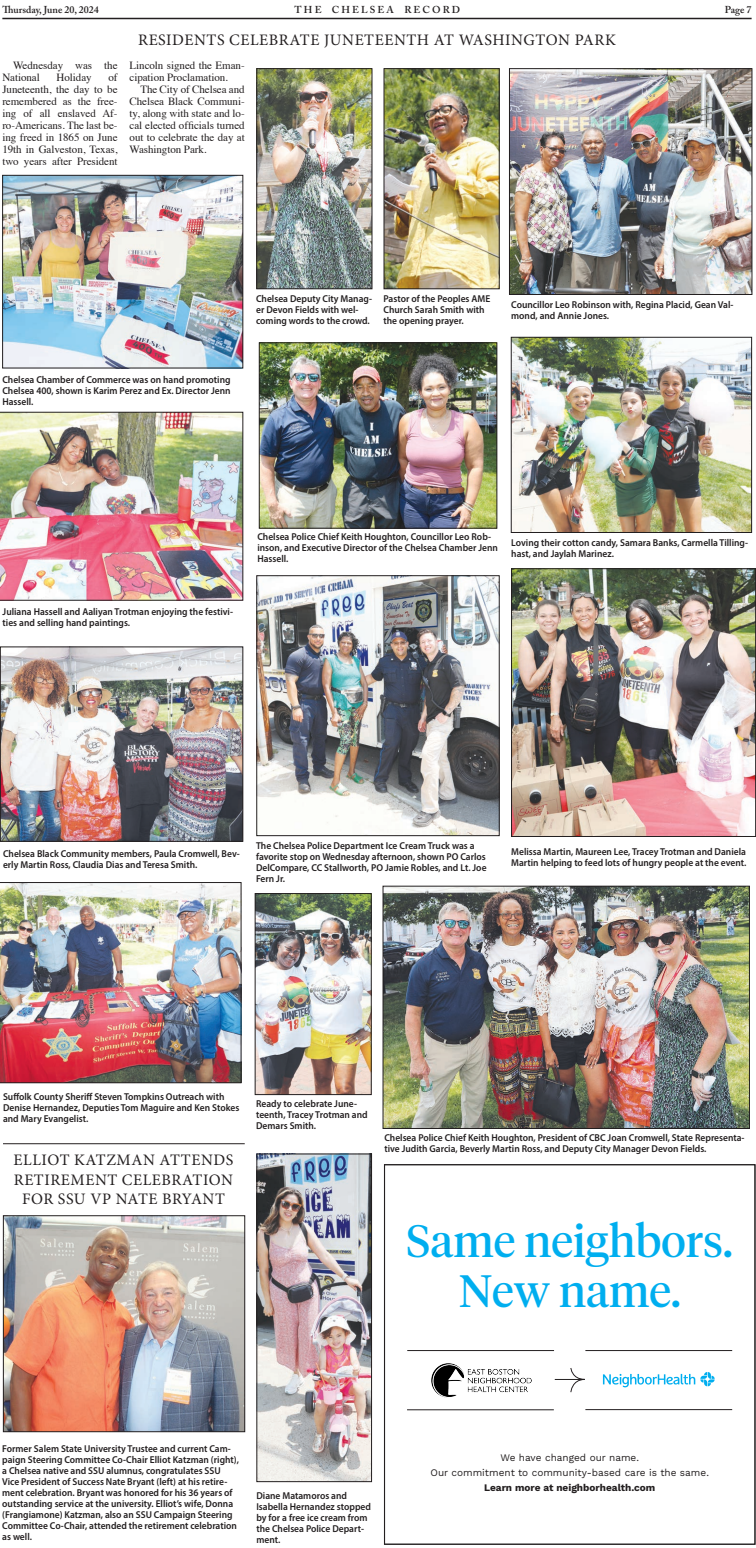
<style>
.page{position:relative;width:756px;height:1548px;background:#fff}
.page>*{position:absolute;margin:0;border:0;box-sizing:border-box;transform-origin:0 0}
.t1{font:45.2px/50.2px "Tiempos Headline";color:#00aeef;text-align:center}
.Photo_Overline{font:16px/19.2px "Minion Pro";letter-spacing:.035em;color:#231f20;text-align:center}
.Body_text{font:11px/12px "Times";letter-spacing:-.005em;color:#231f20}
.Cutline{font:600 10px/11px "Myriad Pro";color:#231f20;scale:.95 1}
.t2{font:10px/15.1px "Work Sans";color:#231f20;text-align:center}
.t3{font:600 10px "Adobe Caslon Pro";color:#231f20}
.t4{font:600 10px "Adobe Caslon Pro";letter-spacing:.215em;color:#231f20}
.s1{font-weight:700}
</style>
<div class="page">
<hr style="left:2px;top:18px;width:750px;height:1px;background:#231f20">
<svg style="left:603px;top:1372px;width:112px;height:15px"></svg>
<hr style="left:407px;top:1350px;width:147px;height:1px;background:#231f20">
<hr style="left:585px;top:1350px;width:147px;height:1px;background:#231f20">
<hr style="left:407px;top:1410px;width:147px;height:1px;background:#231f20">
<hr style="left:585px;top:1409px;width:147px;height:1px;background:#231f20">
<svg style="left:571px;top:1368px;width:14px;height:24px"></svg>
<hr style="left:555px;top:1379px;width:30px;height:1px;background:#231f20">
<img style="left:431px;top:1363px;width:101px;height:35px">
<div style="left:384px;top:1164px;width:372px;height:381px;border:1px solid #231f20"></div>
<img style="left:5px;top:1217px;width:238px;height:213px">
<div style="left:3px;top:1215px;width:242px;height:217px;border:1px solid #231f20"></div>
<hr style="left:3px;top:1143px;width:242px;height:1px;background:#231f20">
<img style="left:258px;top:1156px;width:112px;height:324px">
<div style="left:256px;top:1154px;width:116px;height:328px;border:1px solid #231f20"></div>
<img style="left:513px;top:570px;width:241px;height:265px">
<div style="left:511px;top:568px;width:245px;height:269px;border:1px solid #231f20"></div>
<img style="left:386px;top:70px;width:112px;height:217px">
<div style="left:384px;top:68px;width:116px;height:221px;border:1px solid #231f20"></div>
<img style="left:385px;top:888px;width:363px;height:239px">
<div style="left:383px;top:886px;width:367px;height:243px;border:1px solid #231f20"></div>
<img style="left:258px;top:70px;width:112px;height:217px">
<div style="left:256px;top:68px;width:116px;height:221px;border:1px solid #231f20"></div>
<img style="left:257px;top:895px;width:113px;height:198px">
<div style="left:255px;top:893px;width:117px;height:202px;border:1px solid #231f20"></div>
<img style="left:258px;top:577px;width:240px;height:257px">
<div style="left:256px;top:575px;width:244px;height:261px;border:1px solid #231f20"></div>
<img style="left:2px;top:649px;width:239px;height:191px">
<div style="left:0;top:647px;width:243px;height:195px;border:1px solid #231f20"></div>
<img style="left:511px;top:70px;width:239px;height:223px">
<div style="left:509px;top:68px;width:243px;height:227px;border:1px solid #231f20"></div>
<img style="left:261px;top:344px;width:234px;height:183px">
<div style="left:259px;top:342px;width:238px;height:187px;border:1px solid #231f20"></div>
<img style="left:0;top:882px;width:241px;height:201px">
<img style="left:0;top:412px;width:243px;height:189px">
<img style="left:4px;top:177px;width:237px;height:189px">
<div style="left:2px;top:175px;width:241px;height:193px;border:1px solid #231f20"></div>
<img style="left:513px;top:339px;width:237px;height:192px">
<div style="left:511px;top:337px;width:241px;height:196px;border:1px solid #231f20"></div>
<p class="t3" style="left:2px;top:3px;width:98px">Thursday, June 20, 2024</p>
<p class="t4" style="left:294px;top:3px;width:167px">THE CHELSEA RECORD</p>
<p class="t3" style="left:725px;top:3px;width:28px">Page 7</p>
<p class="Body_text" style="left:2px;top:59px;width:117px;text-indent:11px">Wednesday was the<br>National</p>
<p class="Body_text" style="left:57px;top:71px;width:37px">Holiday</p>
<p class="Body_text" style="left:2px;top:71px;width:117px;text-align:justify;text-indent:106px">of Juneteenth, the day to be remembered as the free&shy;ing of all enslaved Af&shy;ro-Americans. The last be&shy;ing freed in 1865 on June 19th in Galveston, Texas, two years after President</p>
<p class="Photo_Overline" style="left:138px;top:31px;width:479px">RESIDENTS CELEBRATE JUNETEENTH AT WASHINGTON PARK</p>
<p class="Body_text" style="left:130px;top:59px;width:117px">Lincoln signed the Eman&shy;cipation Proclamation.</p>
<p class="Body_text" style="left:130px;top:83px;width:117px;text-align:justify;text-indent:11px">The City of Chelsea and Chelsea Black Communi&shy;ty, along with state and lo&shy;cal elected officials turned out to celebrate the day at Washington Park.</p>
<p class="Cutline" style="left:256px;top:293px;width:123px">Chelsea Deputy City Manag&shy;er Devon Fields with wel&shy;coming words to the crowd.</p>
<p class="Cutline" style="left:383px;top:293px;width:114px">Pastor of the Peoples AME<br>Church Sarah Smith with the opening prayer.</p>
<p class="Cutline" style="left:511px;top:299px;width:235px">Councillor Leo Robinson with, Regina Placid, Gean Val&shy;mond, and Annie Jones.</p>
<p class="Cutline" style="left:2px;top:374px;width:242px;text-align:justify">Chelsea Chamber of Commerce was on hand promoting Chelsea 400, shown is Karim Perez and Ex. Director Jenn Hassell.</p>
<p class="Cutline" style="left:3px;top:605px;width:244px">Juliana Hassell and Aaliyan Trotman enjoying the festivi&shy;ties and selling hand paintings.</p>
<p class="Cutline" style="left:257px;top:531px;width:255px">Chelsea Police Chief Keith Houghton, Councillor Leo Rob&shy;inson, and Executive Director of the Chelsea Chamber Jenn<br>Hassell.</p>
<p class="Cutline" style="left:511px;top:537px;width:251px">Loving their cotton candy, Samara Banks, Carmella Tilling&shy;hast, and Jaylah Marinez.</p>
<p class="Cutline" style="left:3px;top:848px;width:251px">Chelsea Black Community members, Paula Cromwell, Bev&shy;erly Martin Ross, Claudia Dias and Teresa Smith.</p>
<p class="Cutline" style="left:256px;top:840px;width:244px">The Chelsea Police Department Ice Cream Truck was a favorite stop on Wednesday afternoon, shown PO Carlos DelCompare, CC Stallworth, PO Jamie Robles, and Lt. Joe Fern Jr.</p>
<p class="Cutline" style="left:511px;top:846px;width:249px">Melissa Martin, Maureen Lee, Tracey Trotman and Daniela<br>Martin helping to feed lots of hungry people at the event.</p>
<p class="Cutline" style="left:3px;top:1091px;width:250px">Suffolk County Sheriff Steven Tompkins Outreach with<br>Denise Hernandez, Deputies Tom Maguire and Ken Stokes and Mary Evangelist.</p>
<p class="Cutline" style="left:256px;top:1098px;width:119px">Ready to celebrate June&shy;teenth, Tracey Trotman and<br>Demars Smith.</p>
<p class="Photo_Overline" style="left:14px;top:1151px;width:221px">ELLIOT KATZMAN ATTENDS<br>RETIREMENT CELEBRATION<br>FOR SSU VP NATE BRYANT</p>
<p class="Cutline" style="left:384px;top:1132px;width:381px">Chelsea Police Chief Keith Houghton, President of CBC Joan Cromwell, State Representa&shy;tive Judith Garcia, Beverly Martin Ross, and Deputy City Manager Devon Fields.</p>
<p class="t1" style="left:407px;top:1215px;width:328px">Same neighbors.<br>New name.</p>
<p class="Cutline" style="left:2px;top:1443px;width:251px">Former Salem State University Trustee and current Cam&shy;paign Steering Committee Co-Chair Elliot Katzman (right), a Chelsea native and SSU alumnus, congratulates SSU Vice President of Success Nate Bryant (left) at his retire&shy;ment celebration. Bryant was honored for his 36 years of outstanding service at the university. Elliot’s wife, Donna (Frangiamone) Katzman, also an SSU Campaign Steering Committee Co-Chair, attended the retirement celebration as well.</p>
<p class="Cutline" style="left:256px;top:1489px;width:122px">Diane Matamoros and<br>Isabella Hernandez stopped by for a free ice cream from the Chelsea Police Depart&shy;ment.</p>
<p class="t2" style="left:430px;top:1450px;width:280px">We have changed our name.<br>Our commitment to community-based care is the same.<br><span class="s1">Learn more at neighborhealth.com</span></p>
</div>
